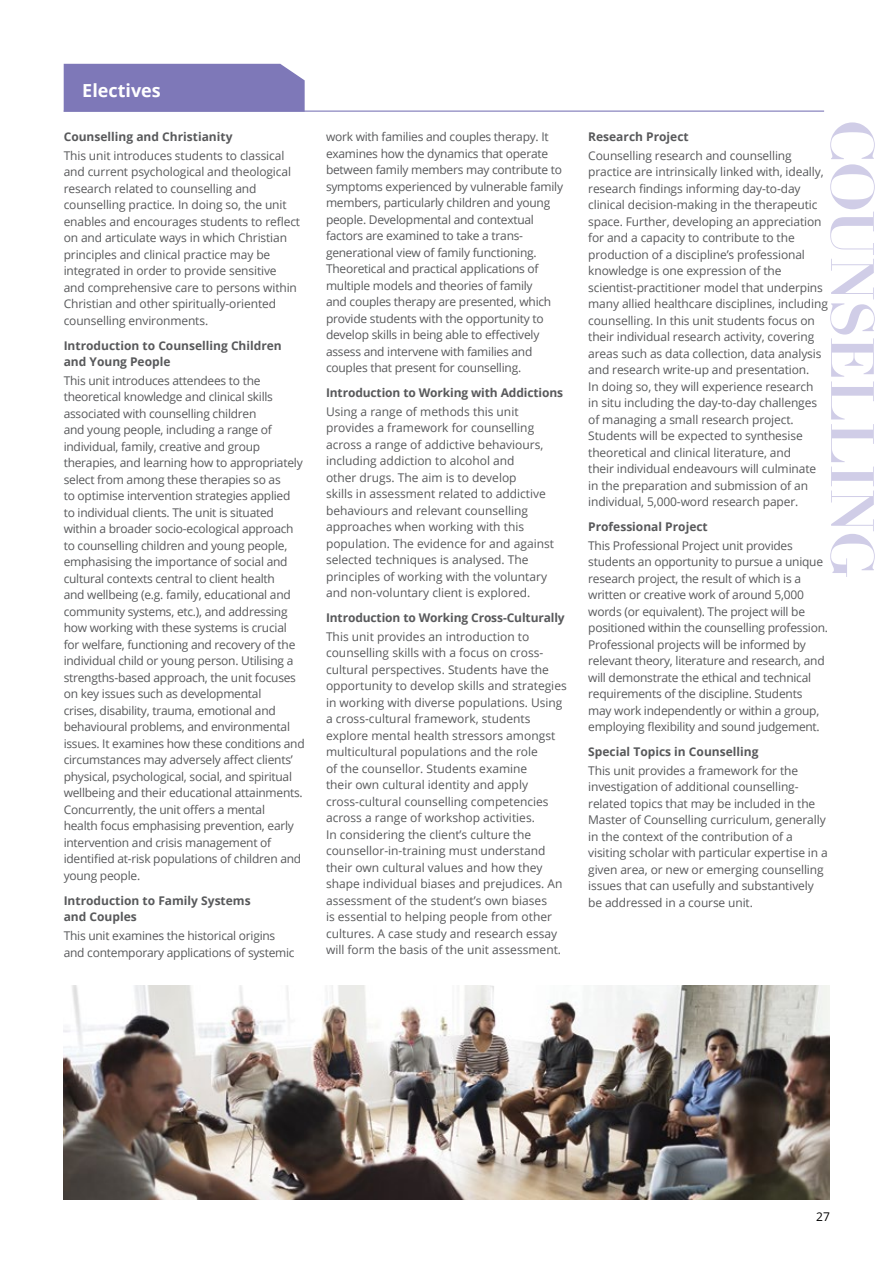
<style>
.page{position:relative;width:893px;height:1263px;background:#fff}
.page>*{position:absolute;margin:0;border:0;box-sizing:border-box;transform-origin:0 0}
.t1{font:700 60px "Didot";letter-spacing:-.015em;color:#d0cde7}
.t2{font:700 18px "Open Sans";color:#fff}
.t3{font:12px/16.5px "Open Sans";letter-spacing:-.01em;color:#58595b}
.t4{font:700 12px/16.5px "Open Sans";color:#58595b}
.t5{font:12px "Open Sans";color:#000}
</style>
<div class="page">
<div style="left:64px;top:64px;width:241px;height:47px;background:#7e78b8"></div>
<hr style="left:64px;top:111px;width:760px;height:1px;background:#7e78b8">
<img style="left:64px;top:985px;width:766px;height:214px">
<h2 class="t2" style="left:82px;top:78px;width:80px">Electives</h2>
<p class="t4" style="left:64px;top:128px;width:170px">Counselling and Christianity</p>
<p class="t3" style="left:64px;top:147px;width:238px">This unit introduces students to classical and current psychological and theological research related to counselling and counselling practice. In doing so, the unit enables and encourages students to reflect on and articulate ways in which Christian principles and clinical practice may be integrated in order to provide sensitive and comprehensive care to persons within Christian and other spiritually-oriented counselling environments.</p>
<p class="t4" style="left:64px;top:337px;width:220px">Introduction to Counselling Children and Young People</p>
<p class="t3" style="left:64px;top:372px;width:243px">This unit introduces attendees to the theoretical knowledge and clinical skills associated with counselling children<br>and young people, including a range of individual, family, creative and group therapies, and learning how to appropriately select from among these therapies so as<br>to optimise intervention strategies applied<br>to individual clients. The unit is situated within a broader socio-ecological approach to counselling children and young people, emphasising the importance of social and cultural contexts central to client health<br>and wellbeing (e.g. family, educational and community systems, etc.), and addressing how working with these systems is crucial for welfare, functioning and recovery of the individual child or young person. Utilising a strengths-based approach, the unit focuses on key issues such as developmental<br>crises, disability, trauma, emotional and behavioural problems, and environmental issues. It examines how these conditions and circumstances may adversely affect clients’ physical, psychological, social, and spiritual wellbeing and their educational attainments.<br>Concurrently, the unit offers a mental<br>health focus emphasising prevention, early intervention and crisis management of identified at-risk populations of children and young people.</p>
<p class="t4" style="left:64px;top:892px;width:188px">Introduction to Family Systems and Couples</p>
<p class="t3" style="left:64px;top:927px;width:232px">This unit examines the historical origins and contemporary applications of systemic</p>
<p class="t3" style="left:326px;top:128px;width:239px">work with families and couples therapy. It examines how the dynamics that operate between family members may contribute to symptoms experienced by vulnerable family members, particularly children and young people. Developmental and contextual factors are examined to take a trans&shy;generational view of family functioning.<br>Theoretical and practical applications of multiple models and theories of family<br>and couples therapy are presented, which provide students with the opportunity to develop skills in being able to effectively assess and intervene with families and couples that present for counselling.</p>
<p class="t4" style="left:326px;top:384px;width:239px">Introduction to Working with Addictions</p>
<p class="t3" style="left:326px;top:403px;width:230px">Using a range of methods this unit provides a framework for counselling across a range of addictive behaviours, including addiction to alcohol and<br>other drugs. The aim is to develop<br>skills in assessment related to addictive behaviours and relevant counselling approaches when working with this population. The evidence for and against selected techniques is analysed. The principles of working with the voluntary and non-voluntary client is explored.</p>
<p class="t4" style="left:326px;top:609px;width:240px">Introduction to Working Cross-Culturally</p>
<p class="t3" style="left:326px;top:628px;width:242px">This unit provides an introduction to counselling skills with a focus on cross&shy;cultural perspectives. Students have the opportunity to develop skills and strategies in working with diverse populations. Using a cross-cultural framework, students explore mental health stressors amongst multicultural populations and the role<br>of the counsellor. Students examine<br>their own cultural identity and apply cross-cultural counselling competencies across a range of workshop activities.<br>In considering the client’s culture the counsellor-in-training must understand their own cultural values and how they shape individual biases and prejudices. An assessment of the student’s own biases<br>is essential to helping people from other cultures. A case study and research essay will form the basis of the unit assessment.</p>
<h1 class="t1" style="left:890px;top:119px;width:460px;rotate:90deg">COUNSELLING</h1>
<p class="t4" style="left:588px;top:128px;width:102px">Research Project</p>
<p class="t3" style="left:588px;top:147px;width:241px">Counselling research and counselling practice are intrinsically linked with, ideally, research findings informing day-to-day clinical decision-making in the therapeutic space. Further, developing an appreciation for and a capacity to contribute to the production of a discipline’s professional knowledge is one expression of the scientist-practitioner model that underpins many allied healthcare disciplines, including counselling. In this unit students focus on their individual research activity, covering areas such as data collection, data analysis and research write-up and presentation.<br>In doing so, they will experience research<br>in situ including the day-to-day challenges of managing a small research project.<br>Students will be expected to synthesise theoretical and clinical literature, and<br>their individual endeavours will culminate in the preparation and submission of an individual, 5,000-word research paper.</p>
<p class="t4" style="left:588px;top:518px;width:121px">Professional Project</p>
<p class="t3" style="left:588px;top:537px;width:241px">This Professional Project unit provides students an opportunity to pursue a unique research project, the result of which is a written or creative work of around 5,000 words (or equivalent). The project will be positioned within the counselling profession.<br>Professional projects will be informed by relevant theory, literature and research, and will demonstrate the ethical and technical requirements of the discipline. Students may work independently or within a group, employing flexibility and sound judgement.</p>
<p class="t4" style="left:588px;top:743px;width:172px">Special Topics in Counselling</p>
<p class="t3" style="left:588px;top:762px;width:241px">This unit provides a framework for the investigation of additional counselling&shy;related topics that may be included in the Master of Counselling curriculum, generally in the context of the contribution of a visiting scholar with particular expertise in a given area, or new or emerging counselling issues that can usefully and substantively be addressed in a course unit.</p>
<p class="t5" style="left:816px;top:1208px;width:15px">27</p>
</div>
